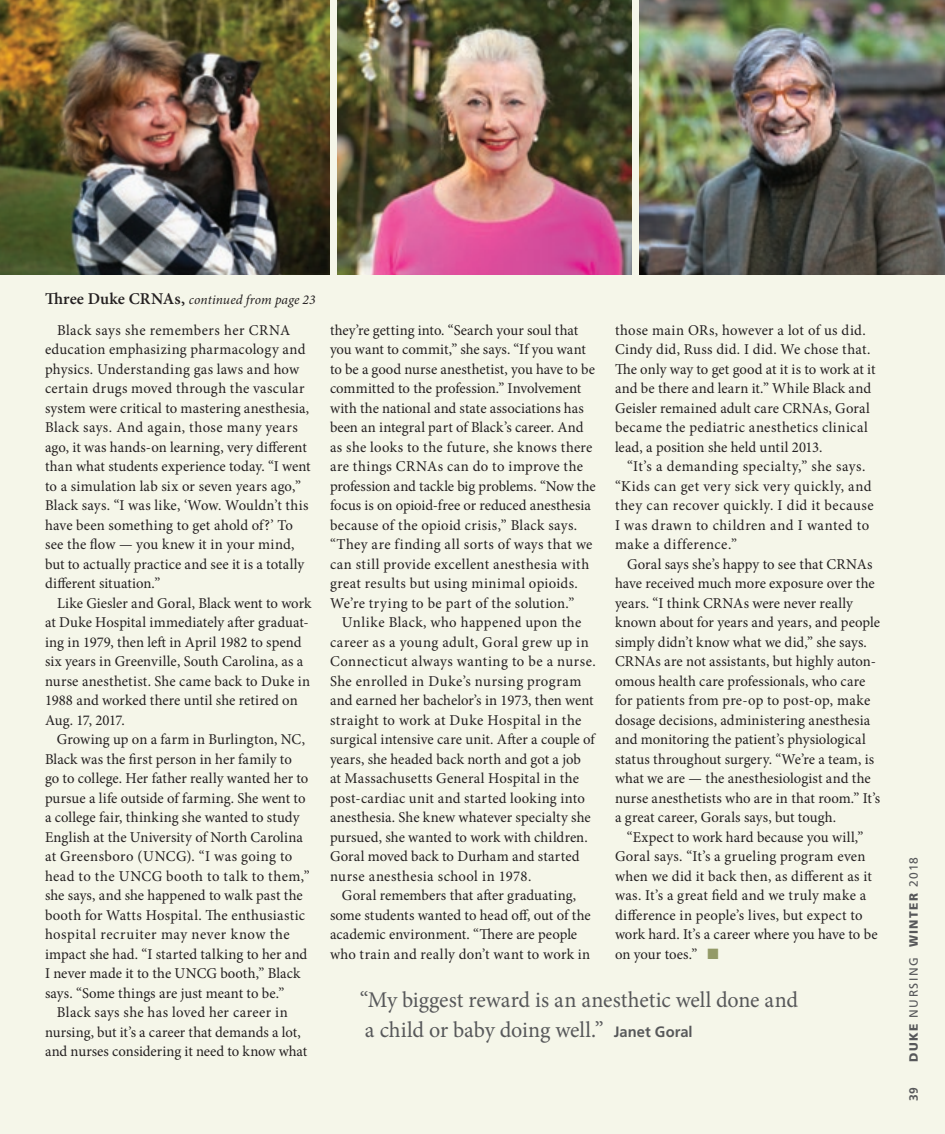
<style>
.page{position:relative;width:945px;height:1134px;background:#f5f6e9}
.page>*{position:absolute;margin:0;border:0;box-sizing:border-box;transform-origin:0 0}
.t1{font:22.5px/30px "Minion Pro";letter-spacing:-.005em;color:#57585a}
.t2{font:15px/19.5px "Minion Pro";letter-spacing:.01em;color:#231f20}
.t3{font:15px/19.5px "Minion Pro";letter-spacing:.035em;color:#231f20}
.t4{font:italic 13.5px "Minion Pro";letter-spacing:.005em;color:#231f20}
.t5{font:12px "Frutiger";letter-spacing:.115em;color:#57585a}
.t6{font:700 12px "Frutiger";color:#57585a}
.s1{font-weight:600;font-style:normal;font-size:16.5px}
.s2{color:#939a68}
.s3{font-family:"Frutiger";font-weight:700;font-size:15px}
.s4{font-weight:900}
</style>
<div class="page">
<img style="left:0;top:0;width:330px;height:274px">
<img style="left:338px;top:0;width:294px;height:274px">
<img style="left:639px;top:0;width:306px;height:274px">
<p class="t4" style="left:45px;top:291px;width:272px"><span class="s1">Three Duke CRNAs,</span> continued from page 23</p>
<p class="t2" style="left:45px;top:320px;width:267px;text-indent:12px">Black says she remembers her CRNA education emphasizing pharmacology and physics. Understanding gas laws and how certain drugs moved through the vascular system were critical to mastering anesthesia, Black says. And again, those many years ago, it was hands-on learning, very different than what students experience today. “I went to a simulation lab six or seven years ago,” Black says. “I was like, ‘Wow. Wouldn’t this have been something to get ahold of?’ To see the flow — you knew it in your mind, but to actually practice and see it is a totally different situation.”</p>
<p class="t2" style="left:45px;top:593px;width:268px;text-indent:12px">Like Giesler and Goral, Black went to work at Duke Hospital immediately after graduat&shy;ing in 1979, then left in April 1982 to spend six years in Greenville, South Carolina, as a nurse anesthetist. She came back to Duke in 1988 and worked there until she retired on Aug. 17, 2017.</p>
<p class="t2" style="left:45px;top:730px;width:266px;text-indent:12px">Growing up on a farm in Burlington, NC, Black was the first person in her family to go to college. Her father really wanted her to pursue a life outside of farming. She went to a college fair, thinking she wanted to study English at the University of North Carolina at Greensboro (UNCG). “I was going to head to the UNCG booth to talk to them,” she says, and she happened to walk past the booth for Watts Hospital. The enthusiastic hospital recruiter may never know the impact she had. “I started talking to her and I never made it to the UNCG booth,” Black says. “Some things are just meant to be.”</p>
<p class="t2" style="left:45px;top:1003px;width:264px;text-align:center">Black says she has loved her career in nursing, but it’s a career that demands a lot, and nurses considering it need to know what</p>
<p class="t2" style="left:330px;top:320px;width:267px">they’re getting into. “Search your soul that you want to commit,” she says. “If you want to be a good nurse anesthetist, you have to be committed to the profession.” Involvement with the national and state associations has been an integral part of Black’s career. And as she looks to the future, she knows there are things CRNAs can do to improve the profession and tackle big problems. “Now the focus is on opioid-free or reduced anesthesia because of the opioid crisis,” Black says. “They are finding all sorts of ways that we can still provide excellent anesthesia with great results but using minimal opioids.<br>We’re trying to be part of the solution.”</p>
<p class="t2" style="left:330px;top:613px;width:267px;text-indent:12px">Unlike Black, who happened upon the career as a young adult, Goral grew up in Connecticut always wanting to be a nurse.<br>She enrolled in Duke’s nursing program and earned her bachelor’s in 1973, then went straight to work at Duke Hospital in the surgical intensive care unit. After a couple of years, she headed back north and got a job at Massachusetts General Hospital in the post-cardiac unit and started looking into anesthesia. She knew whatever specialty she pursued, she wanted to work with children.<br>Goral moved back to Durham and started nurse anesthesia school in 1978.</p>
<p class="t2" style="left:330px;top:886px;width:262px;text-indent:12px">Goral remembers that after graduating, some students wanted to head off, out of the academic environment. “There are people who train and really don’t want to work in</p>
<p class="t2" style="left:615px;top:320px;width:262px">those main ORs, however a lot of us did.<br>Cindy did, Russ did. I did. We chose that.<br>The only way to get good at it is to work at it and be there and learn it.” While Black and Geisler remained adult care CRNAs, Goral became the pediatric anesthetics clinical lead, a position she held until 2013.</p>
<p class="t3" style="left:615px;top:457px;width:260px;text-indent:12px">“It’s a demanding specialty,” she says. “Kids can get very sick very quickly, and they can recover quickly. I did it because I was drawn to children and I wanted to make a difference.”</p>
<p class="t2" style="left:615px;top:554px;width:267px;text-indent:12px">Goral says she’s happy to see that CRNAs have received much more exposure over the years. “I think CRNAs were never really known about for years and years, and people simply didn’t know what we did,” she says.<br>CRNAs are not assistants, but highly auton&shy;omous health care professionals, who care for patients from pre-op to post-op, make dosage decisions, administering anesthesia and monitoring the patient’s physiological status throughout surgery. “We’re a team, is what we are — the anesthesiologist and the nurse anesthetists who are in that room.” It’s a great career, Gorals says, but tough.</p>
<p class="t2" style="left:615px;top:827px;width:264px;text-indent:12px">“Expect to work hard because you will,” Goral says. “It’s a grueling program even when we did it back then, as different as it was. It’s a great field and we truly make a difference in people’s lives, but expect to work hard. It’s a career where you have to be on your toes.” <span class="s2">■</span></p>
<h1 class="t1" style="left:360px;top:985px;width:440px">“My biggest reward is an anesthetic well done and a child or baby doing well.” <span class="s3">Janet Goral</span></h1>
<p class="t5" style="left:907px;top:1062px;width:207px;rotate:-90deg"><span class="s4">DUKE</span> NURSING <span class="s4">WINTER</span> 2018</p>
<p class="t6" style="left:907px;top:1101px;width:15px;rotate:-90deg">39</p>
</div>
